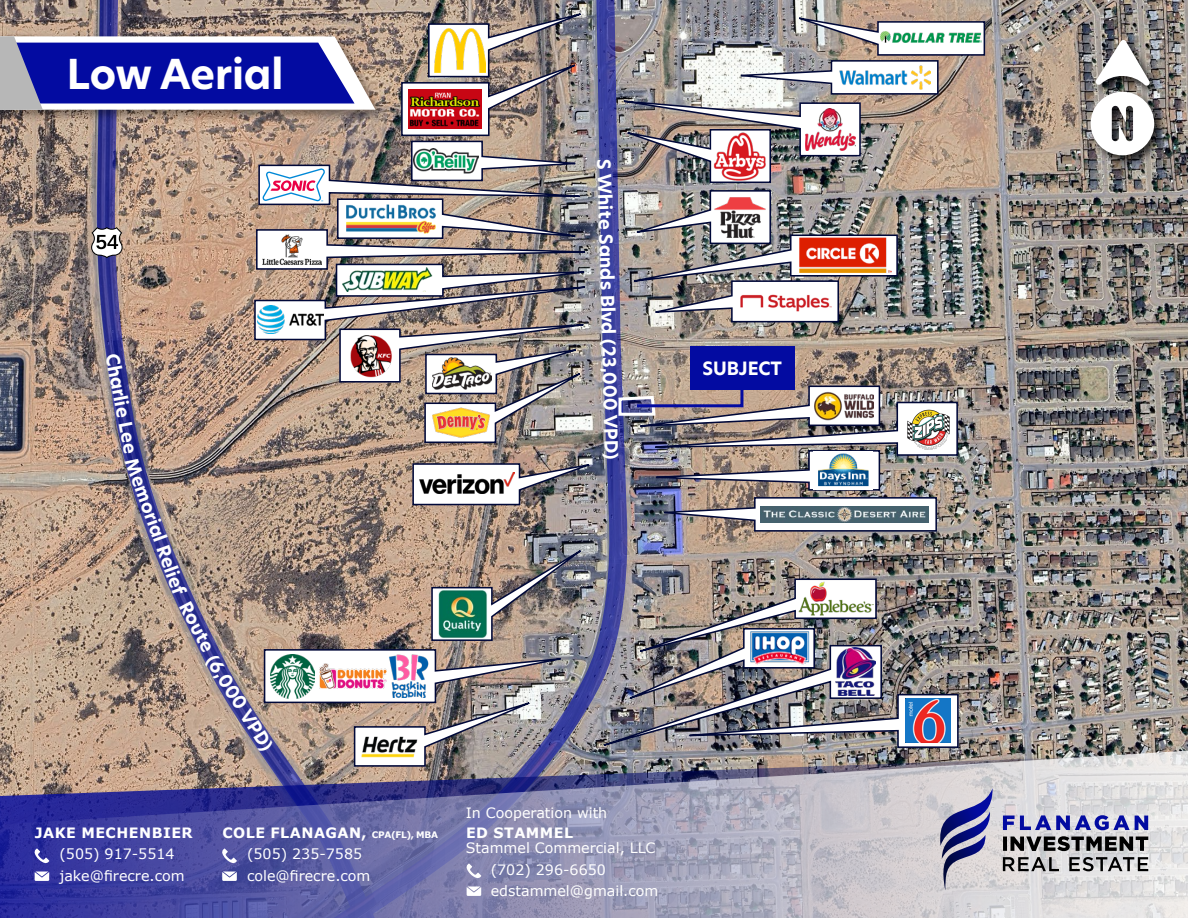
<style>
.page{position:relative;width:1188px;height:918px;background:#fff}
.page>*{position:absolute;margin:0;border:0;box-sizing:border-box;transform-origin:0 0}
.t1{font:700 40.5px "Hero New";color:#fff}
.t2{font:700 18px "Hero New";color:#fff}
.t3{font:14.25px/21.6px "Verdana";color:#fff}
.t4{font:700 14.25px "Verdana";letter-spacing:.035em;color:#fff}
.s1{font-weight:700}
.s2{font-weight:700;font-size:9px}
</style>
<div class="page">
<img style="left:0;top:0;width:1188px;height:750px">
<div style="left:1087px;top:37px;width:80px;height:131px;background:#000;opacity:.75"></div>
<svg style="left:1095px;top:40px;width:55px;height:46px"></svg>
<svg style="left:1091px;top:92px;width:63px;height:63px"></svg>
<img style="left:0;top:6px;width:986px;height:744px">
<img style="left:0;top:750px;width:1188px;height:168px">
<svg style="left:35px;top:848px;width:14px;height:15px"></svg>
<svg style="left:35px;top:872px;width:14px;height:9px"></svg>
<svg style="left:467px;top:863px;width:14px;height:15px"></svg>
<svg style="left:467px;top:887px;width:14px;height:9px"></svg>
<svg style="left:222px;top:848px;width:15px;height:15px"></svg>
<svg style="left:222px;top:872px;width:15px;height:9px"></svg>
<svg style="left:1003px;top:815px;width:145px;height:15px;background:#7d7fc4"></svg>
<svg style="left:1003px;top:836px;width:145px;height:15px;background:#646464"></svg>
<svg style="left:1003px;top:857px;width:145px;height:14px;background:#8f8e8f"></svg>
<svg style="left:935px;top:788px;width:58px;height:103px;background:#9e9dba"></svg>
<h1 class="t1" style="left:67px;top:47px;width:218px">Low Aerial</h1>
<p class="t2" style="left:124px;top:351px;width:103px;rotate:79deg">Charlie Lee</p>
<p class="t2" style="left:142px;top:455px;width:145px;rotate:70deg">Memorial Relief</p>
<p class="t2" style="left:195px;top:597px;width:55px;rotate:62deg">Route</p>
<p class="t2" style="left:221px;top:650px;width:111px;rotate:58deg">(6,000 VPD)</p>
<p class="t4" style="left:35px;top:822px;width:159px">JAKE MECHENBIER</p>
<p class="t3" style="left:59px;top:843px;width:127px">(505) 917-5514 jake@firecre.com</p>
<p class="t3" style="left:247px;top:821px;width:193px;text-indent:-25px"><span class="s1">COLE FLANAGAN,</span> <span class="s2">CPA(FL), MBA </span>(505) 235-7585 cole@firecre.com</p>
<p class="t2" style="left:617px;top:159px;width:302px;rotate:89deg">S White Sands Blvd (23,000 VPD)</p>
<p class="t3" style="left:466px;top:802px;width:143px">In Cooperation with</p>
<p class="t4" style="left:466px;top:822px;width:109px">ED STAMMEL</p>
<p class="t3" style="left:491px;top:837px;width:169px;text-indent:-25px">Stammel Commercial, LLC (702) 296-6650 edstammel@gmail.com</p>
<p class="t2" style="left:702px;top:356px;width:81px">SUBJECT</p>
</div>
